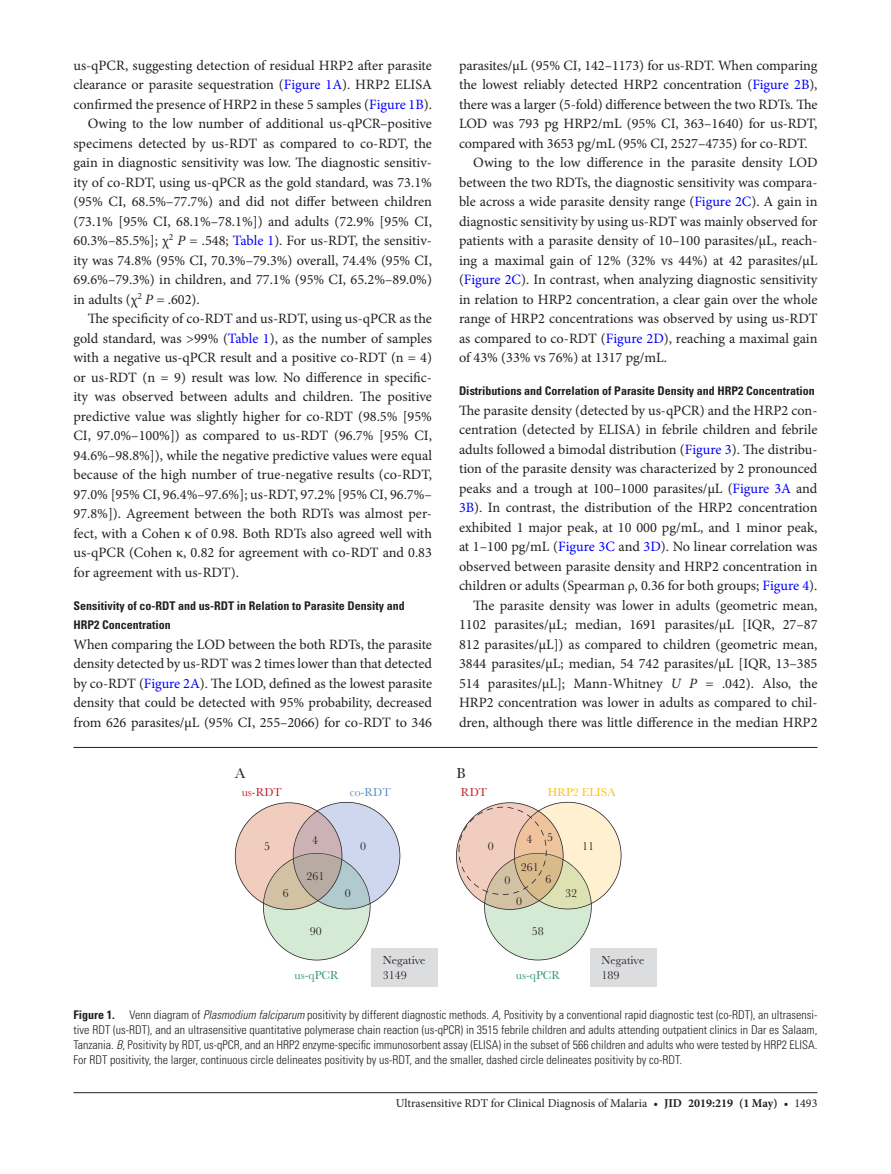
<style>
.page{position:relative;width:891px;height:1174px;background:#fff}
.page>*{position:absolute;margin:0;border:0;box-sizing:border-box;transform-origin:0 0}
.t1{font:15px "Baskerville MT Std";color:#231f20}
.t2{font:14.25px/19.5px "Minion Pro";color:#231f20;text-align:justify}
.t3{font:300 condensed 12px/15px "Univers LT Std";color:#231f20;text-align:justify}
.t4{font:700 condensed 12px/19.5px "Univers LT Std";color:#231f20}
.t5{font:12px "Minion Pro";color:#231f20}
.t6{font:12px/14.4px "Baskerville MT Std";color:#231f20}
.t7{font:12px "Baskerville MT Std";color:#309967}
.t8{font:12px "Baskerville MT Std";color:#c02025}
.t9{font:12px "Baskerville MT Std";color:#fcc011}
.t10{font:12px "Baskerville MT Std";color:#578cc9}
.s1{color:#00f}
.s2{font-style:italic}
.s3{font-weight:700}
</style>
<div class="page">
<hr style="left:74px;top:1092px;width:744px;height:1px;background:#231f20">
<hr style="left:74px;top:747px;width:744px;height:1px;background:#231f20">
<svg style="left:235px;top:802px;width:165px;height:158px"></svg>
<div style="left:371px;top:948px;width:66px;height:38px;background:#dcdddf"></div>
<div style="left:590px;top:948px;width:66px;height:38px;background:#dcdddf"></div>
<svg style="left:456px;top:802px;width:165px;height:158px"></svg>
<p class="t2" style="left:74px;top:55px;width:360px">us-qPCR, suggesting detection of residual HRP2 after parasite</p>
<p class="t2" style="left:74px;top:75px;width:360px">clearance or parasite sequestration (<span class="s1">Figure 1A</span>). HRP2 ELISA</p>
<p class="t2" style="left:74px;top:94px;width:360px">confirmed the presence of HRP2 in these 5 samples (<span class="s1">Figure 1B</span>).</p>
<p class="t2" style="left:88px;top:114px;width:346px">Owing to the low number of additional us-qPCR–positive</p>
<p class="t2" style="left:74px;top:133px;width:360px">specimens detected by us-RDT as compared to co-RDT, the</p>
<p class="t2" style="left:74px;top:153px;width:360px">gain in diagnostic sensitivity was low. The diagnostic sensitiv-</p>
<p class="t2" style="left:74px;top:172px;width:360px">ity of co-RDT, using us-qPCR as the gold standard, was 73.1%</p>
<p class="t2" style="left:74px;top:192px;width:360px">(95% CI, 68.5%–77.7%) and did not differ between children</p>
<p class="t2" style="left:74px;top:211px;width:360px">(73.1% [95% CI, 68.1%–78.1%]) and adults (72.9% [95% CI,</p>
<p class="t2" style="left:74px;top:231px;width:360px">60.3%–85.5%]; χ<sup>2</sup> <span class="s2">P</span> = .548; <span class="s1">Table 1</span>). For us-RDT, the sensitiv-</p>
<p class="t2" style="left:74px;top:250px;width:360px">ity was 74.8% (95% CI, 70.3%–79.3%) overall, 74.4% (95% CI,</p>
<p class="t2" style="left:74px;top:270px;width:360px">69.6%–79.3%) in children, and 77.1% (95% CI, 65.2%–89.0%)</p>
<p class="t2" style="left:74px;top:289px;width:128px">in adults (χ<sup>2</sup> <span class="s2">P</span> = .602).</p>
<p class="t2" style="left:88px;top:309px;width:346px">The specificity of co-RDT and us-RDT, using us-qPCR as the</p>
<p class="t2" style="left:73px;top:328px;width:360px">gold standard, was &gt;99% (<span class="s1">Table 1</span>), as the number of samples</p>
<p class="t2" style="left:73px;top:348px;width:360px">with a negative us-qPCR result and a positive co-RDT (n = 4)</p>
<p class="t2" style="left:73px;top:367px;width:360px">or us-RDT (n = 9) result was low. No difference in specific-</p>
<p class="t2" style="left:73px;top:387px;width:360px">ity was observed between adults and children. The positive</p>
<p class="t2" style="left:73px;top:406px;width:360px">predictive value was slightly higher for co-RDT (98.5% [95%</p>
<p class="t2" style="left:73px;top:426px;width:360px">CI, 97.0%–100%]) as compared to us-RDT (96.7% [95% CI,</p>
<p class="t2" style="left:73px;top:445px;width:360px">94.6%–98.8%]), while the negative predictive values were equal</p>
<p class="t2" style="left:73px;top:465px;width:360px">because of the high number of true-negative results (co-RDT,</p>
<p class="t2" style="left:73px;top:484px;width:360px">97.0% [95% CI, 96.4%–97.6%]; us-RDT, 97.2% [95% CI, 96.7%–</p>
<p class="t2" style="left:73px;top:504px;width:360px">97.8%]). Agreement between the both RDTs was almost per-</p>
<p class="t2" style="left:73px;top:523px;width:360px">fect, with a Cohen κ of 0.98. Both RDTs also agreed well with</p>
<p class="t2" style="left:73px;top:543px;width:360px">us-qPCR (Cohen κ, 0.82 for agreement with co-RDT and 0.83</p>
<p class="t2" style="left:73px;top:562px;width:167px">for agreement with us-RDT).</p>
<p class="t4" style="left:74px;top:596px;width:333px">Sensitivity of co-RDT and us-RDT in Relation to Parasite Density and<br>HRP2 Concentration</p>
<p class="t2" style="left:74px;top:634px;width:360px">When comparing the LOD between the both RDTs, the parasite density detected by us-RDT was 2 times lower than that detected by co-RDT (<span class="s1">Figure 2A</span>). The LOD, defined as the lowest parasite density that could be detected with 95% probability, decreased from 626 parasites/µL (95% CI, 255–2066) for co-RDT to 346</p>
<p class="t2" style="left:459px;top:55px;width:360px">parasites/µL (95% CI, 142–1173) for us-RDT. When comparing</p>
<p class="t2" style="left:459px;top:75px;width:360px">the lowest reliably detected HRP2 concentration (<span class="s1">Figure 2B</span>),</p>
<p class="t2" style="left:459px;top:94px;width:360px">there was a larger (5-fold) difference between the two RDTs. The</p>
<p class="t2" style="left:459px;top:114px;width:360px">LOD was 793 pg HRP2/mL (95% CI, 363–1640) for us-RDT,</p>
<p class="t2" style="left:459px;top:133px;width:350px">compared with 3653 pg/mL (95% CI, 2527–4735) for co-RDT.</p>
<p class="t2" style="left:473px;top:153px;width:346px">Owing to the low difference in the parasite density LOD</p>
<p class="t2" style="left:459px;top:172px;width:360px">between the two RDTs, the diagnostic sensitivity was compara-</p>
<p class="t2" style="left:459px;top:192px;width:360px">ble across a wide parasite density range (<span class="s1">Figure 2C</span>). A gain in</p>
<p class="t2" style="left:459px;top:211px;width:360px">diagnostic sensitivity by using us-RDT was mainly observed for</p>
<p class="t2" style="left:459px;top:231px;width:360px">patients with a parasite density of 10–100 parasites/µL, reach-</p>
<p class="t2" style="left:459px;top:250px;width:360px">ing a maximal gain of 12% (32% vs 44%) at 42 parasites/µL</p>
<p class="t2" style="left:459px;top:270px;width:360px">(<span class="s1">Figure 2C</span>). In contrast, when analyzing diagnostic sensitivity</p>
<p class="t2" style="left:459px;top:289px;width:360px">in relation to HRP2 concentration, a clear gain over the whole</p>
<p class="t2" style="left:459px;top:309px;width:360px">range of HRP2 concentrations was observed by using us-RDT</p>
<p class="t2" style="left:459px;top:328px;width:360px">as compared to co-RDT (<span class="s1">Figure 2D</span>), reaching a maximal gain</p>
<p class="t2" style="left:459px;top:348px;width:210px">of 43% (33% vs 76%) at 1317 pg/mL.</p>
<p class="t4" style="left:459px;top:381px;width:357px">Distributions and Correlation of Parasite Density and HRP2 Concentration</p>
<p class="t2" style="left:459px;top:400px;width:360px;text-align:right">The parasite density (detected by us-qPCR) and the HRP2 con&shy;centration (detected by ELISA) in febrile children and febrile adults followed a bimodal distribution (<span class="s1">Figure 3</span>). The distribu&shy;tion of the parasite density was characterized by 2 pronounced peaks and a trough at 100–1000 parasites/µL (<span class="s1">Figure 3A</span> and <span class="s1">3B</span>). In contrast, the distribution of the HRP2 concentration exhibited 1 major peak, at 10 000 pg/mL, and 1 minor peak, at 1–100 pg/mL (<span class="s1">Figure 3C</span> and <span class="s1">3D</span>). No linear correlation was observed between parasite density and HRP2 concentration in children or adults (Spearman ρ, 0.36 for both groups; <span class="s1">Figure 4</span>).<br>The parasite density was lower in adults (geometric mean, 1102 parasites/µL; median, 1691 parasites/µL [IQR, 27–87<br>812 parasites/μL]) as compared to children (geometric mean, 3844 parasites/µL; median, 54 742 parasites/μL [IQR, 13–385<br>514 parasites/μL]; Mann-Whitney <span class="s2">U P</span> = .042). Also, the HRP2 concentration was lower in adults as compared to chil&shy;dren, although there was little difference in the median HRP2</p>
<p class="t1" style="left:235px;top:765px;width:12px">A</p>
<p class="t1" style="left:456px;top:765px;width:11px">B</p>
<p class="t8" style="left:242px;top:786px;width:42px">us-RDT</p>
<p class="t10" style="left:350px;top:786px;width:43px">co-RDT</p>
<p class="t8" style="left:461px;top:786px;width:28px">RDT</p>
<p class="t9" style="left:548px;top:786px;width:69px">HRP2 ELISA</p>
<p class="t6" style="left:312px;top:833px;width:7px">4</p>
<p class="t6" style="left:264px;top:839px;width:7px">5</p>
<p class="t6" style="left:360px;top:839px;width:7px">0</p>
<p class="t6" style="left:307px;top:869px;width:19px">261</p>
<p class="t6" style="left:547px;top:830px;width:7px">5</p>
<p class="t6" style="left:527px;top:832px;width:7px">4</p>
<p class="t6" style="left:488px;top:839px;width:7px">0</p>
<p class="t6" style="left:582px;top:839px;width:13px">11</p>
<p class="t6" style="left:521px;top:860px;width:19px">261</p>
<p class="t6" style="left:504px;top:873px;width:7px">0</p>
<p class="t6" style="left:546px;top:872px;width:7px">6</p>
<p class="t6" style="left:283px;top:886px;width:7px">6</p>
<p class="t6" style="left:345px;top:886px;width:7px">0</p>
<p class="t6" style="left:516px;top:893px;width:7px">0</p>
<p class="t6" style="left:565px;top:886px;width:13px">32</p>
<p class="t6" style="left:310px;top:924px;width:13px">90</p>
<p class="t6" style="left:532px;top:924px;width:13px">58</p>
<p class="t7" style="left:295px;top:968px;width:46px">us-qPCR</p>
<p class="t6" style="left:383px;top:953px;width:44px">Negative<br>3149</p>
<p class="t7" style="left:516px;top:968px;width:46px">us-qPCR</p>
<p class="t6" style="left:602px;top:953px;width:44px">Negative<br>189</p>
<p class="t3" style="left:74px;top:1008px;width:746px"><span class="s3">Figure 1.</span> Venn diagram of <span class="s2">Plasmodium falciparum</span> positivity by different diagnostic methods. <span class="s2">A</span>, Positivity by a conventional rapid diagnostic test (co-RDT), an ultrasensi&shy;tive RDT (us-RDT), and an ultrasensitive quantitative polymerase chain reaction (us-qPCR) in 3515 febrile children and adults attending outpatient clinics in Dar es Salaam, Tanzania. <span class="s2">B</span>, Positivity by RDT, us-qPCR, and an HRP2 enzyme-specific immunosorbent assay (ELISA) in the subset of 566 children and adults who were tested by HRP2 ELISA.<br>For RDT positivity, the larger, continuous circle delineates positivity by us-RDT, and the smaller, dashed circle delineates positivity by co-RDT.</p>
<p class="t5" style="left:396px;top:1095px;width:423px">Ultrasensitive RDT for Clinical Diagnosis of Malaria • <span class="s3">JID 2019:219 (1 May)</span> • 1493</p>
</div>
